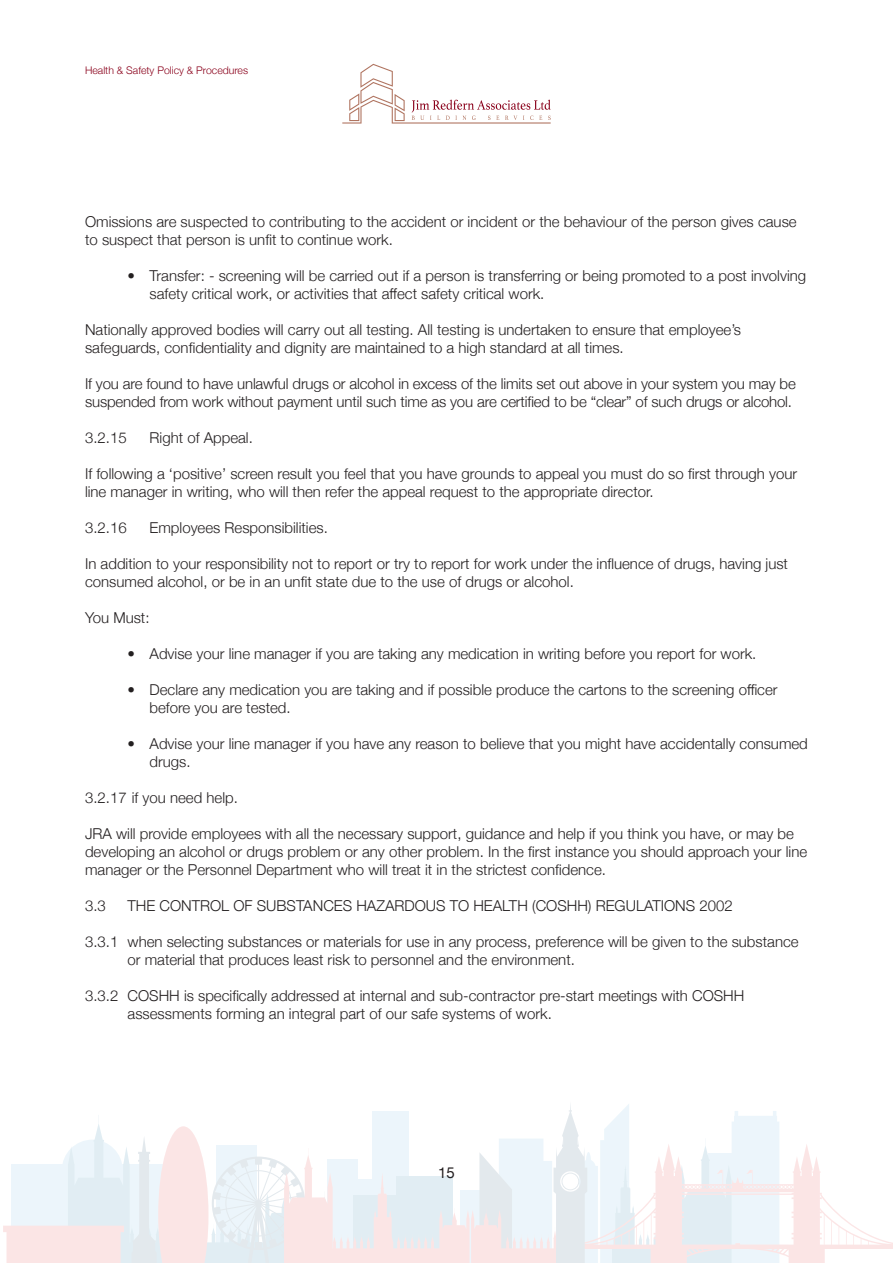
<style>
.page{position:relative;width:893px;height:1263px;background:#fff}
.page>*{position:absolute;margin:0;border:0;box-sizing:border-box;transform-origin:0 0}
.t1{font:300 15px/18px "Helvetica Neue";color:#231f20}
.t2{font:15px "Helvetica Neue";color:#231f20}
.t3{font:300 10.5px "Helvetica Neue";color:#8a011b}
</style>
<div class="page">
<svg style="left:3px;top:1104px;width:890px;height:159px"></svg>
<svg style="left:342px;top:64px;width:209px;height:60px"></svg>
<p class="t3" style="left:85px;top:62px;width:165px">Health &amp; Safety Policy &amp; Procedures</p>
<p class="t1" style="left:85px;top:212px;width:713px">Omissions are suspected to contributing to the accident or incident or the behaviour of the person gives cause to suspect that person is unfit to continue work.</p>
<p class="t1" style="left:150px;top:266px;width:658px;text-indent:-22px">• Transfer: - screening will be carried out if a person is transferring or being promoted to a post involving safety critical work, or activities that affect safety critical work.</p>
<p class="t1" style="left:85px;top:320px;width:657px">Nationally approved bodies will carry out all testing. All testing is undertaken to ensure that employee’s safeguards, confidentiality and dignity are maintained to a high standard at all times.</p>
<p class="t1" style="left:85px;top:374px;width:712px">If you are found to have unlawful drugs or alcohol in excess of the limits set out above in your system you may be suspended from work without payment until such time as you are certified to be “clear” of such drugs or alcohol.</p>
<p class="t1" style="left:85px;top:428px;width:43px">3.2.15</p>
<p class="t1" style="left:150px;top:428px;width:105px">Right of Appeal.</p>
<p class="t1" style="left:85px;top:464px;width:714px">If following a ‘positive’ screen result you feel that you have grounds to appeal you must do so first through your line manager in writing, who will then refer the appeal request to the appropriate director.</p>
<p class="t1" style="left:85px;top:518px;width:43px">3.2.16</p>
<p class="t1" style="left:150px;top:518px;width:180px">Employees Responsibilities.</p>
<p class="t1" style="left:85px;top:554px;width:704px">In addition to your responsibility not to report or try to report for work under the influence of drugs, having just consumed alcohol, or be in an unfit state due to the use of drugs or alcohol.</p>
<p class="t1" style="left:85px;top:608px;width:66px">You Must:</p>
<p class="t1" style="left:128px;top:644px;width:630px">• Advise your line manager if you are taking any medication in writing before you report for work.</p>
<p class="t1" style="left:150px;top:680px;width:629px;text-indent:-22px">• Declare any medication you are taking and if possible produce the cartons to the screening officer before you are tested.</p>
<p class="t1" style="left:150px;top:734px;width:660px;text-indent:-22px">• Advise your line manager if you have any reason to believe that you might have accidentally consumed drugs.</p>
<p class="t1" style="left:85px;top:788px;width:154px">3.2.17 if you need help.</p>
<p class="t1" style="left:85px;top:824px;width:724px">JRA will provide employees with all the necessary support, guidance and help if you think you have, or may be developing an alcohol or drugs problem or any other problem. In the first instance you should approach your line manager or the Personnel Department who will treat it in the strictest confidence.</p>
<p class="t1" style="left:85px;top:896px;width:22px">3.3</p>
<p class="t1" style="left:128px;top:896px;width:607px">THE CONTROL OF SUBSTANCES HAZARDOUS TO HEALTH (COSHH) REGULATIONS 2002</p>
<p class="t1" style="left:128px;top:932px;width:673px;text-indent:-43px">3.3.1 when selecting substances or materials for use in any process, preference will be given to the substance or material that produces least risk to personnel and the environment.</p>
<p class="t1" style="left:128px;top:986px;width:618px;text-indent:-43px">3.3.2 COSHH is specifically addressed at internal and sub-contractor pre-start meetings with COSHH assessments forming an integral part of our safe systems of work.</p>
<p class="t2" style="left:438px;top:1162px;width:18px">15</p>
</div>
